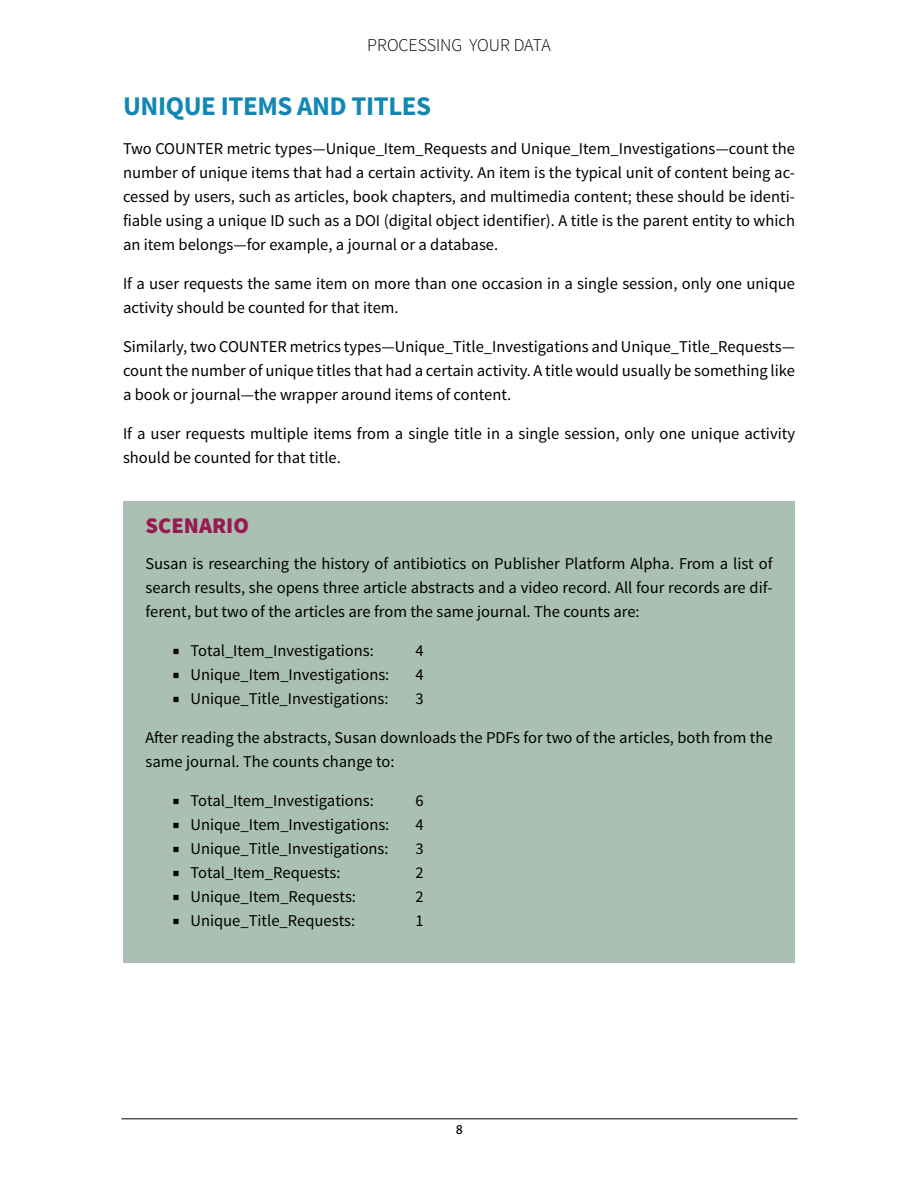
<style>
.page{position:relative;width:918px;height:1188px;background:#fff}
.page>*{position:absolute;margin:0;border:0;box-sizing:border-box;transform-origin:0 0}
.subhead_1{font:700 27px "Source Sans Pro";letter-spacing:-.015em;color:#1188b4}
.scenario{font:900 22.5px "Source Sans Pro";color:#981b50}
.t1{font:300 18px "Source Sans Pro";color:#000}
.body{font:16.5px/24px "Source Sans Pro";color:#000;text-align:justify}
.t2{font:500 15px "Alegreya Sans";color:#000}
.s1{font-family:"Minion Pro";font-size:18px}
</style>
<div class="page">
<hr style="left:122px;top:1119px;width:676px;height:1px;background:#000">
<div style="left:123px;top:501px;width:672px;height:462px;background:#aac0b3"></div>
<p class="t1" style="left:367px;top:34px;width:21px">PROCESSING</p>
<p class="t1" style="left:466px;top:34px;width:10px">YOUR</p>
<p class="t1" style="left:514px;top:34px;width:9px">DATA</p>
<p class="subhead_1" style="left:123px;top:88px;width:310px">UNIQUE ITEMS AND TITLES</p>
<p class="body" style="left:123px;top:137px;width:674px">Two COUNTER metric types—Unique_Item_Requests and Unique_Item_Investigations—count the number of unique items that had a certain activity. An item is the typical unit of content being ac&shy;cessed by users, such as articles, book chapters, and multimedia content; these should be identi&shy;fiable using a unique ID such as a DOI (digital object identifier). A title is the parent entity to which an item belongs—for example, a journal or a database.</p>
<p class="body" style="left:123px;top:272px;width:674px">If a user requests the same item on more than one occasion in a single session, only one unique activity should be counted for that item.</p>
<p class="body" style="left:123px;top:335px;width:674px">Similarly, two COUNTER metrics types—Unique_Title_Investigations and Unique_Title_Requests— count the number of unique titles that had a certain activity. A title would usually be something like a book or journal—the wrapper around items of content.</p>
<p class="body" style="left:123px;top:422px;width:674px">If a user requests multiple items from a single title in a single session, only one unique activity should be counted for that title.</p>
<p class="scenario" style="left:146px;top:511px;width:105px">SCENARIO</p>
<p class="body" style="left:146px;top:552px;width:629px">Susan is researching the history of antibiotics on Publisher Platform Alpha. From a list of search results, she opens three article abstracts and a video record. All four records are dif&shy;ferent, but two of the articles are from the same journal. The counts are:</p>
<p class="body" style="left:172px;top:639px;width:203px"><span class="s1">■</span> Total_Item_Investigations:</p>
<p class="body" style="left:415px;top:639px;width:10px">4</p>
<p class="body" style="left:172px;top:663px;width:218px"><span class="s1">■</span> Unique_Item_Investigations:</p>
<p class="body" style="left:415px;top:663px;width:10px">4</p>
<p class="body" style="left:172px;top:687px;width:218px"><span class="s1">■</span> Unique_Title_Investigations:</p>
<p class="body" style="left:415px;top:687px;width:10px">3</p>
<p class="body" style="left:146px;top:726px;width:629px">After reading the abstracts, Susan downloads the PDFs for two of the articles, both from the same journal. The counts change to:</p>
<p class="body" style="left:172px;top:789px;width:203px"><span class="s1">■</span> Total_Item_Investigations:</p>
<p class="body" style="left:415px;top:789px;width:10px">6</p>
<p class="body" style="left:172px;top:813px;width:218px"><span class="s1">■</span> Unique_Item_Investigations:</p>
<p class="body" style="left:415px;top:813px;width:10px">4</p>
<p class="body" style="left:172px;top:837px;width:218px"><span class="s1">■</span> Unique_Title_Investigations:</p>
<p class="body" style="left:415px;top:837px;width:10px">3</p>
<p class="body" style="left:172px;top:861px;width:170px"><span class="s1">■</span> Total_Item_Requests:</p>
<p class="body" style="left:415px;top:861px;width:10px">2</p>
<p class="body" style="left:172px;top:885px;width:185px"><span class="s1">■</span> Unique_Item_Requests:</p>
<p class="body" style="left:415px;top:885px;width:10px">2</p>
<p class="body" style="left:172px;top:909px;width:184px"><span class="s1">■</span> Unique_Title_Requests:</p>
<p class="body" style="left:415px;top:909px;width:10px">1</p>
<p class="t2" style="left:456px;top:1119px;width:9px">8</p>
</div>
